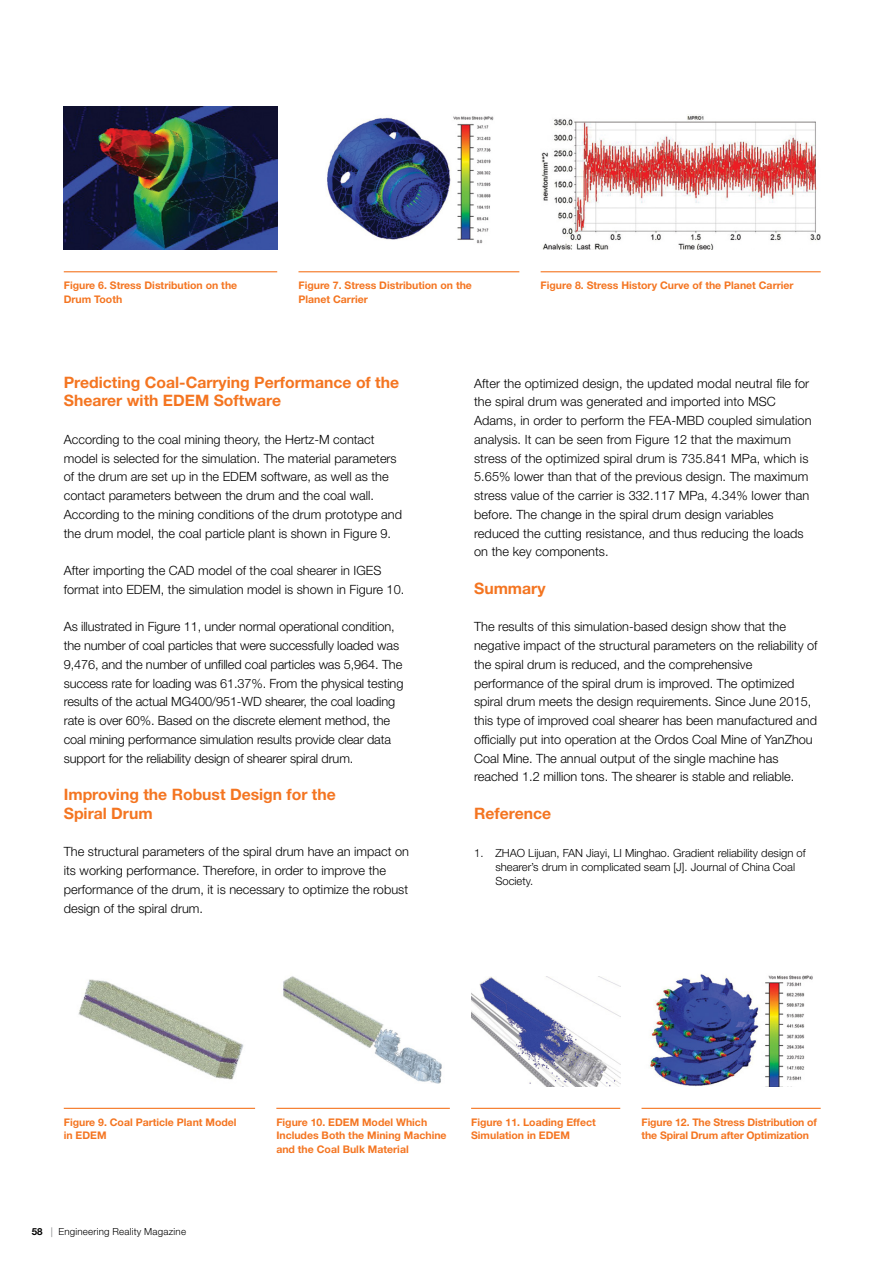
<style>
.page{position:relative;width:893px;height:1263px;background:#fff}
.page>*{position:absolute;margin:0;border:0;box-sizing:border-box;transform-origin:0 0}
.t1{font:700 15.75px/18.8px "Helvetica Neue LT Std";color:#f47521}
.t2{font:300 12.75px/18.8px "Helvetica Neue LT Std";color:#000}
.t3{font:300 11.25px/14.2px "Helvetica Neue LT Std";color:#000}
.t4{font:700 10.5px/13.5px "Helvetica Neue LT Std";color:#f47521}
.t5{font:300 9.75px "Helvetica Neue LT Std";letter-spacing:.02em;color:#000}
.s1{font-weight:700}
.s2{color:#6d6e71}
</style>
<div class="page">
<img style="left:64px;top:106px;width:213px;height:144px">
<hr style="left:64px;top:271px;width:213px;height:1px;background:#f47521">
<img style="left:327px;top:116px;width:167px;height:128px">
<img style="left:541px;top:115px;width:280px;height:135px">
<hr style="left:298px;top:271px;width:221px;height:1px;background:#f47521">
<hr style="left:541px;top:271px;width:280px;height:1px;background:#f47521">
<hr style="left:64px;top:1108px;width:191px;height:1px;background:#f47521">
<img style="left:78px;top:979px;width:166px;height:101px">
<img style="left:283px;top:976px;width:159px;height:108px">
<img style="left:471px;top:976px;width:149px;height:110px">
<hr style="left:276px;top:1108px;width:174px;height:1px;background:#f47521">
<hr style="left:471px;top:1108px;width:149px;height:1px;background:#f47521">
<hr style="left:641px;top:1108px;width:180px;height:1px;background:#f47521">
<img style="left:649px;top:974px;width:164px;height:112px">
<p class="t4" style="left:64px;top:279px;width:175px">Figure 6. Stress Distribution on the<br>Drum Tooth</p>
<p class="t4" style="left:298px;top:279px;width:175px">Figure 7. Stress Distribution on the<br>Planet Carrier</p>
<p class="t4" style="left:541px;top:279px;width:255px">Figure 8. Stress History Curve of the Planet Carrier</p>
<p class="t1" style="left:64px;top:372px;width:337px">Predicting Coal-Carrying Performance of the<br>Shearer with EDEM Software</p>
<p class="t2" style="left:64px;top:430px;width:340px">According to the coal mining theory, the Hertz-M contact model is selected for the simulation. The material parameters of the drum are set up in the EDEM software, as well as the contact parameters between the drum and the coal wall.<br>According to the mining conditions of the drum prototype and the drum model, the coal particle plant is shown in Figure 9.</p>
<p class="t2" style="left:64px;top:561px;width:342px">After importing the CAD model of the coal shearer in IGES format into EDEM, the simulation model is shown in Figure 10.</p>
<p class="t2" style="left:64px;top:617px;width:341px">As illustrated in Figure 11, under normal operational condition, the number of coal particles that were successfully loaded was 9,476, and the number of unfilled coal particles was 5,964. The success rate for loading was 61.37%. From the physical testing results of the actual MG400/951-WD shearer, the coal loading rate is over 60%. Based on the discrete element method, the coal mining performance simulation results provide clear data support for the reliability design of shearer spiral drum.</p>
<p class="t1" style="left:64px;top:785px;width:274px">Improving the Robust Design for the<br>Spiral Drum</p>
<p class="t2" style="left:64px;top:842px;width:347px">The structural parameters of the spiral drum have an impact on its working performance. Therefore, in order to improve the performance of the drum, it is necessary to optimize the robust design of the spiral drum.</p>
<p class="t2" style="left:474px;top:373px;width:339px">After the optimized design, the updated modal neutral file for the spiral drum was generated and imported into MSC Adams, in order to perform the FEA-MBD coupled simulation analysis. It can be seen from Figure 12 that the maximum stress of the optimized spiral drum is 735.841 MPa, which is 5.65% lower than that of the previous design. The maximum stress value of the carrier is 332.117 MPa, 4.34% lower than before. The change in the spiral drum design variables reduced the cutting resistance, and thus reducing the loads on the key components.</p>
<p class="t1" style="left:474px;top:578px;width:73px">Summary</p>
<p class="t2" style="left:474px;top:617px;width:345px">The results of this simulation-based design show that the negative impact of the structural parameters on the reliability of the spiral drum is reduced, and the comprehensive performance of the spiral drum is improved. The optimized spiral drum meets the design requirements. Since June 2015, this type of improved coal shearer has been manufactured and officially put into operation at the Ordos Coal Mine of YanZhou Coal Mine. The annual output of the single machine has reached 1.2 million tons. The shearer is stable and reliable.</p>
<p class="t1" style="left:474px;top:803px;width:79px">Reference</p>
<p class="t3" style="left:495px;top:845px;width:312px;text-indent:-21px">1. ZHAO Lijuan, FAN Jiayi, LI Minghao. Gradient reliability design of shearer’s drum in complicated seam [J]. Journal of China Coal<br>Society.</p>
<p class="t4" style="left:64px;top:1115px;width:174px">Figure 9. Coal Particle Plant Model in EDEM</p>
<p class="t4" style="left:276px;top:1115px;width:172px">Figure 10. EDEM Model Which<br>Includes Both the Mining Machine and the Coal Bulk Material</p>
<p class="t4" style="left:471px;top:1115px;width:126px">Figure 11. Loading Effect<br>Simulation in EDEM</p>
<p class="t4" style="left:641px;top:1115px;width:177px">Figure 12. The Stress Distribution of the Spiral Drum after Optimization</p>
<p class="t5" style="left:32px;top:1225px;width:156px"><span class="s1">58</span> <span class="s2">|</span> Engineering Reality Magazine</p>
</div>
